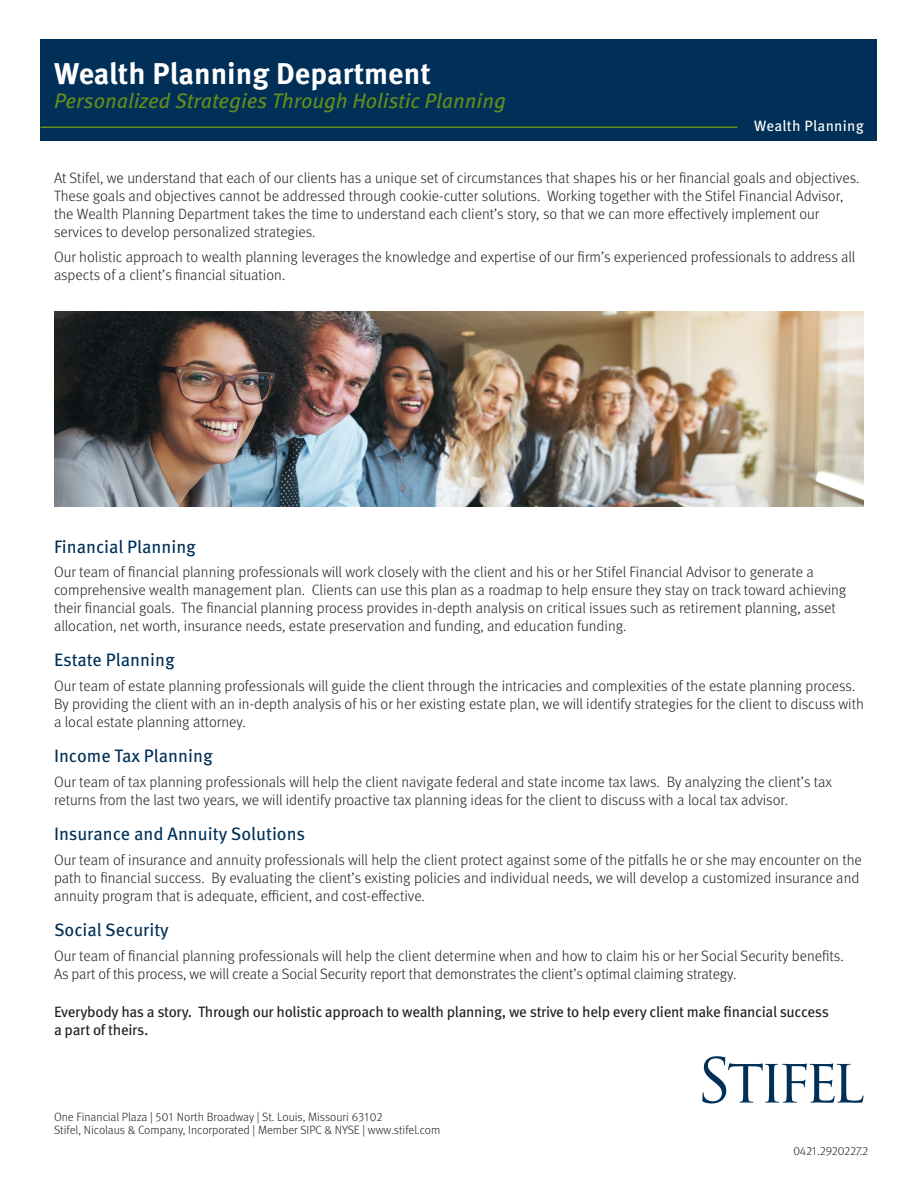
<style>
.page{position:relative;width:918px;height:1188px;background:#fff}
.page>*{position:absolute;margin:0;border:0;box-sizing:border-box;transform-origin:0 0}
.t1{font:700 30px "Meta OT";color:#fff}
.t2{font:italic 21px "Meta OT";color:#658d1b}
.t3{font:18px "Meta OT";color:#003057}
.t4{font:300 15px/18px "Meta OT";color:#231f20}
.t5{font:15px/18px "Meta OT";letter-spacing:-.02em;color:#231f20}
.t6{font:15px "Meta OT";letter-spacing:.02em;color:#fff}
.t7{font:300 12px/13.5px "Meta OT";color:#231f20}
.t8{font:300 12px "Meta OT";letter-spacing:-.02em;color:#231f20}
</style>
<div class="page">
<div style="left:40px;top:39px;width:838px;height:102px;background:#003057"></div>
<hr style="left:40px;top:127px;width:697px;height:1px;background:#658d1b">
<svg style="left:702px;top:1056px;width:161px;height:47px"></svg>
<img style="left:55px;top:311px;width:809px;height:195px">
<p class="t1" style="left:54px;top:55px;width:378px">Wealth Planning Department</p>
<p class="t2" style="left:54px;top:88px;width:453px">Personalized Strategies Through Holistic Planning</p>
<p class="t6" style="left:754px;top:117px;width:111px">Wealth Planning</p>
<p class="t4" style="left:54px;top:169px;width:807px">At Stifel, we understand that each of our clients has a unique set of circumstances that shapes his or her financial goals and objectives.<br>These goals and objectives cannot be addressed through cookie-cutter solutions. Working together with the Stifel Financial Advisor, the Wealth Planning Department takes the time to understand each client’s story, so that we can more effectively implement our services to develop personalized strategies.</p>
<p class="t4" style="left:54px;top:248px;width:803px">Our holistic approach to wealth planning leverages the knowledge and expertise of our firm’s experienced professionals to address all aspects of a client’s financial situation.</p>
<p class="t3" style="left:54px;top:535px;width:144px">Financial Planning</p>
<p class="t4" style="left:54px;top:563px;width:794px">Our team of financial planning professionals will work closely with the client and his or her Stifel Financial Advisor to generate a comprehensive wealth management plan. Clients can use this plan as a roadmap to help ensure they stay on track toward achieving their financial goals. The financial planning process provides in-depth analysis on critical issues such as retirement planning, asset allocation, net worth, insurance needs, estate preservation and funding, and education funding.</p>
<p class="t3" style="left:54px;top:649px;width:122px">Estate Planning</p>
<p class="t4" style="left:54px;top:677px;width:812px">Our team of estate planning professionals will guide the client through the intricacies and complexities of the estate planning process.<br>By providing the client with an in-depth analysis of his or her existing estate plan, we will identify strategies for the client to discuss with a local estate planning attorney.</p>
<p class="t3" style="left:54px;top:745px;width:160px">Income Tax Planning</p>
<p class="t4" style="left:54px;top:773px;width:780px">Our team of tax planning professionals will help the client navigate federal and state income tax laws. By analyzing the client’s tax returns from the last two years, we will identify proactive tax planning ideas for the client to discuss with a local tax advisor.</p>
<p class="t3" style="left:54px;top:823px;width:253px">Insurance and Annuity Solutions</p>
<p class="t4" style="left:54px;top:851px;width:809px">Our team of insurance and annuity professionals will help the client protect against some of the pitfalls he or she may encounter on the path to financial success. By evaluating the client’s existing policies and individual needs, we will develop a customized insurance and annuity program that is adequate, efficient, and cost-effective.</p>
<p class="t3" style="left:54px;top:919px;width:116px">Social Security</p>
<p class="t4" style="left:54px;top:947px;width:791px">Our team of financial planning professionals will help the client determine when and how to claim his or her Social Security benefits.<br>As part of this process, we will create a Social Security report that demonstrates the client’s optimal claiming strategy.</p>
<p class="t5" style="left:54px;top:1003px;width:776px">Everybody has a story. Through our holistic approach to wealth planning, we strive to help every client make financial success a part of theirs.</p>
<p class="t7" style="left:54px;top:1110px;width:388px">One Financial Plaza | 501 North Broadway | St. Louis, Missouri 63102<br>Stifel, Nicolaus &amp; Company, Incorporated | Member SIPC &amp; NYSE | www.stifel.com</p>
<p class="t8" style="left:794px;top:1144px;width:76px">0421.2920227.2</p>
</div>
